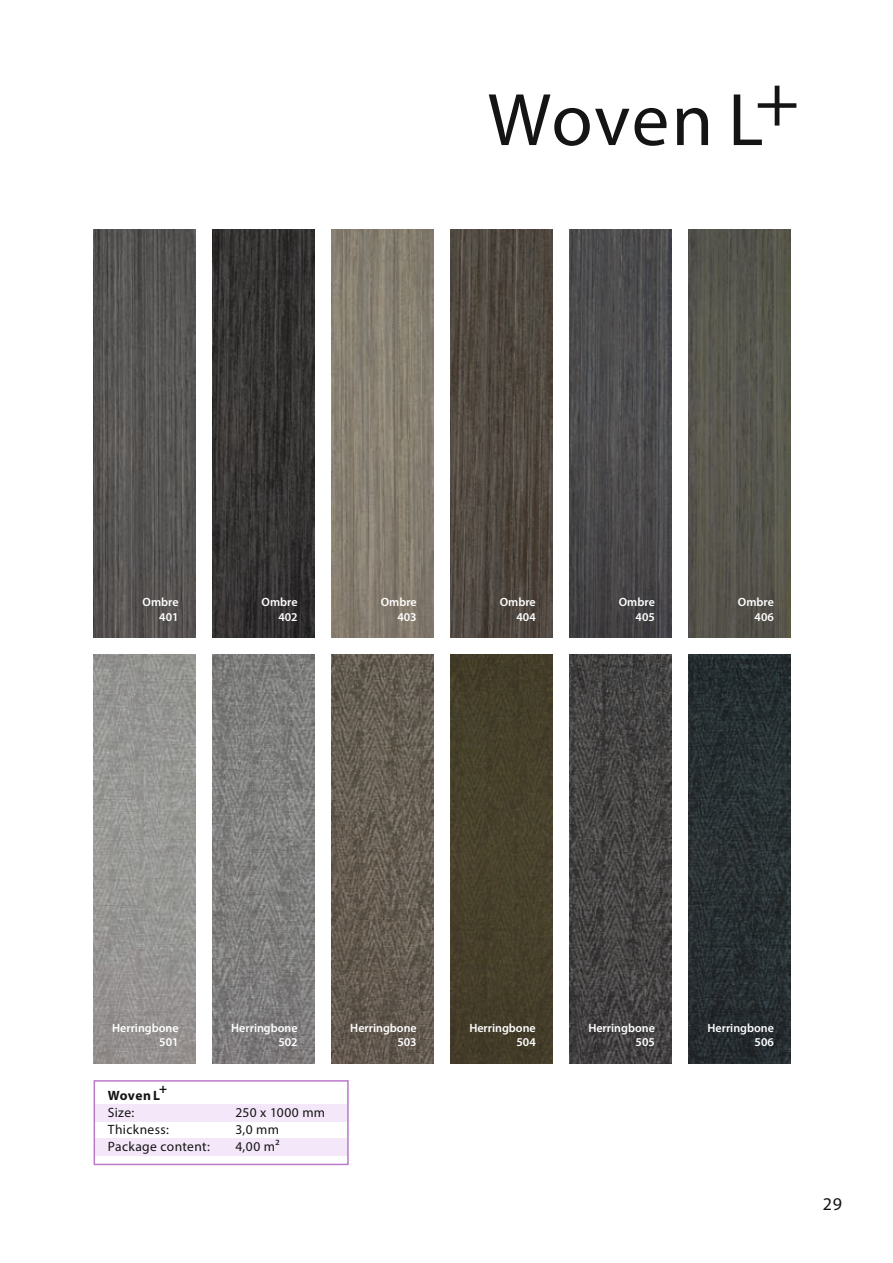
<style>
.page{position:relative;width:893px;height:1263px;background:#fff}
.page>*{position:absolute;margin:0;border:0;box-sizing:border-box;transform-origin:0 0}
.Titel{font:75px "Myriad Pro";letter-spacing:.02em;color:#131413}
.t1{font:18px "Myriad Pro";color:#131413}
.tech_gegevens_ag{font:13.5px "Myriad Pro";letter-spacing:.03em;color:#131413}
.tech_gegevens{font:13.5px "Myriad Pro";letter-spacing:.03em;color:#131413}
.tech_gegevens_kop{font:700 13.5px "Myriad Pro";letter-spacing:.02em;color:#131413}
.type_op_foto__8_pt{font:600 12px/14.4px "Myriad Pro";color:#fff;text-align:right}
</style>
<div class="page">
<img style="left:689px;top:230px;width:102px;height:408px">
<img style="left:689px;top:655px;width:102px;height:408px">
<img style="left:570px;top:230px;width:102px;height:408px">
<img style="left:570px;top:655px;width:102px;height:408px">
<img style="left:451px;top:230px;width:102px;height:408px">
<img style="left:451px;top:655px;width:102px;height:408px">
<img style="left:332px;top:230px;width:102px;height:408px">
<img style="left:332px;top:655px;width:102px;height:408px">
<img style="left:213px;top:230px;width:102px;height:408px">
<img style="left:213px;top:655px;width:102px;height:408px">
<img style="left:94px;top:230px;width:102px;height:408px">
<img style="left:94px;top:655px;width:102px;height:408px">
<div style="left:95px;top:1104px;width:252px;height:17px;background:#f4e7f9"></div>
<div style="left:95px;top:1138px;width:252px;height:17px;background:#f4e7f9"></div>
<div style="left:94px;top:1080px;width:255px;height:85px;border:2px solid #bc78c9"></div>
<p class="Titel" style="left:488px;top:74px;width:313px">Woven L+</p>
<p class="type_op_foto__8_pt" style="left:143px;top:595px;width:38px">Ombre<br>401</p>
<p class="type_op_foto__8_pt" style="left:262px;top:595px;width:38px">Ombre<br>402</p>
<p class="type_op_foto__8_pt" style="left:381px;top:595px;width:38px">Ombre<br>403</p>
<p class="type_op_foto__8_pt" style="left:500px;top:595px;width:38px">Ombre<br>404</p>
<p class="type_op_foto__8_pt" style="left:619px;top:595px;width:38px">Ombre<br>405</p>
<p class="type_op_foto__8_pt" style="left:738px;top:595px;width:38px">Ombre<br>406</p>
<p class="type_op_foto__8_pt" style="left:112px;top:1020px;width:68px">Herringbone<br>501</p>
<p class="tech_gegevens_kop" style="left:159px;top:1079px;width:10px">+</p>
<p class="tech_gegevens_kop" style="left:108px;top:1087px;width:54px">Woven L</p>
<p class="type_op_foto__8_pt" style="left:231px;top:1020px;width:68px">Herringbone<br>502</p>
<p class="tech_gegevens_ag" style="left:108px;top:1104px;width:28px">Size:</p>
<p class="tech_gegevens_ag" style="left:235px;top:1104px;width:91px">250 x 1000 mm</p>
<p class="tech_gegevens" style="left:108px;top:1121px;width:63px">Thickness:</p>
<p class="tech_gegevens" style="left:235px;top:1121px;width:45px">3,0 mm</p>
<p class="tech_gegevens_ag" style="left:108px;top:1138px;width:104px">Package content:</p>
<p class="tech_gegevens_ag" style="left:235px;top:1138px;width:46px">4,00 m²</p>
<p class="type_op_foto__8_pt" style="left:350px;top:1020px;width:68px">Herringbone<br>503</p>
<p class="type_op_foto__8_pt" style="left:469px;top:1020px;width:68px">Herringbone<br>504</p>
<p class="type_op_foto__8_pt" style="left:588px;top:1020px;width:68px">Herringbone<br>505</p>
<p class="type_op_foto__8_pt" style="left:707px;top:1020px;width:68px">Herringbone<br>506</p>
<h2 class="t1" style="left:823px;top:1193px;width:21px">29</h2>
</div>
